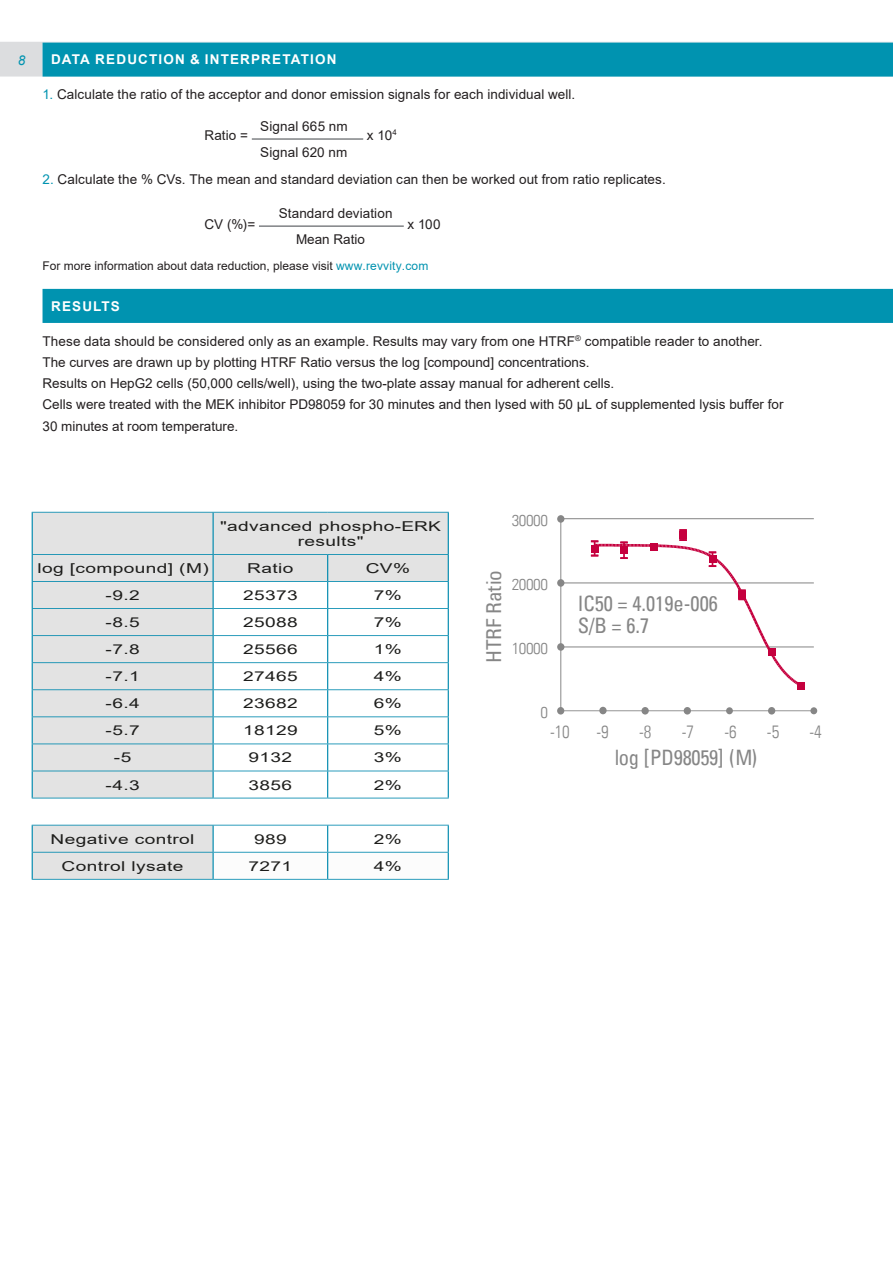
<style>
.page{position:relative;width:893px;height:1263px;background:#fff}
.page>*{position:absolute;margin:0;border:0;box-sizing:border-box;transform-origin:0 0}
.t1{font:condensed 21.3px/22.4px "Univers Com 57";color:#868686}
.t2{font:condensed 20.55px "Univers Com 57";color:#868686}
.t3{font:17.7px "Univers Com 47 Light Cond";color:#868686}
.t4{font:15.9px "Univers Com 47 Light Cond";letter-spacing:-.03em;color:#868686;scale:1.07 1}
.t5{font:13.65px/15.1px "Arial";letter-spacing:.02em;color:#1d1d1b;text-align:center;scale:1.41 1}
.paragraphe{font:13.5px/21.1px "Arial";color:#231f20}
.paragraphe-2{font:700 13.5px "Arial";letter-spacing:.085em;color:#fff}
.paragraphe-3{font:italic 13.5px "Arial";color:#0093b0}
.paragraphe-4{font:12px "Arial";color:#231f20}
.s1{color:#0093b0}
</style>
<div class="page">
<svg style="left:0;top:42px;width:893px;height:35px;background:#bcd4da"></svg>
<div style="left:43px;top:43px;width:850px;height:34px;background:#0093b0"></div>
<div style="left:43px;top:289px;width:850px;height:34px;background:#0093b0"></div>
<hr style="left:252px;top:138px;width:111px;height:2px;background:#808285">
<hr style="left:259px;top:225px;width:145px;height:2px;background:#808285">
<svg style="left:32px;top:513px;width:416px;height:366px;fill:#e3e3e3"></svg>
<hr style="left:213px;top:512px;width:115px;height:1px;background:#0089ae">
<hr style="left:328px;top:512px;width:121px;height:1px;background:#0089ae">
<hr style="left:32px;top:554px;width:181px;height:1px;background:#0089ae">
<hr style="left:213px;top:554px;width:115px;height:1px;background:#0089ae">
<hr style="left:328px;top:554px;width:121px;height:1px;background:#0089ae">
<hr style="left:32px;top:608px;width:181px;height:1px;background:#0089ae">
<hr style="left:213px;top:608px;width:115px;height:1px;background:#0089ae">
<hr style="left:328px;top:608px;width:121px;height:1px;background:#0089ae">
<hr style="left:32px;top:635px;width:181px;height:1px;background:#0089ae">
<hr style="left:213px;top:635px;width:115px;height:1px;background:#0089ae">
<hr style="left:328px;top:635px;width:121px;height:1px;background:#0089ae">
<hr style="left:32px;top:662px;width:181px;height:1px;background:#0089ae">
<hr style="left:213px;top:662px;width:115px;height:1px;background:#0089ae">
<hr style="left:328px;top:662px;width:121px;height:1px;background:#0089ae">
<hr style="left:32px;top:689px;width:181px;height:1px;background:#0089ae">
<hr style="left:213px;top:689px;width:115px;height:1px;background:#0089ae">
<hr style="left:328px;top:689px;width:121px;height:1px;background:#0089ae">
<hr style="left:32px;top:716px;width:181px;height:1px;background:#0089ae">
<hr style="left:213px;top:716px;width:115px;height:1px;background:#0089ae">
<hr style="left:328px;top:716px;width:121px;height:1px;background:#0089ae">
<hr style="left:32px;top:743px;width:181px;height:1px;background:#0089ae">
<hr style="left:213px;top:743px;width:115px;height:1px;background:#0089ae">
<hr style="left:328px;top:743px;width:121px;height:1px;background:#0089ae">
<hr style="left:32px;top:770px;width:181px;height:1px;background:#0089ae">
<hr style="left:213px;top:770px;width:115px;height:1px;background:#0089ae">
<hr style="left:328px;top:770px;width:121px;height:1px;background:#0089ae">
<svg style="left:327px;top:555px;width:1px;height:243px"></svg>
<hr style="left:32px;top:798px;width:181px;height:1px;background:#0089ae">
<hr style="left:213px;top:798px;width:115px;height:1px;background:#0089ae">
<hr style="left:328px;top:798px;width:121px;height:1px;background:#0089ae">
<hr style="left:32px;top:825px;width:181px;height:1px;background:#0089ae">
<hr style="left:32px;top:581px;width:181px;height:1px;background:#0089ae">
<hr style="left:213px;top:581px;width:115px;height:1px;background:#0089ae">
<hr style="left:328px;top:581px;width:121px;height:1px;background:#0089ae">
<hr style="left:448px;top:513px;width:1px;height:41px;background:#0089ae">
<hr style="left:32px;top:512px;width:181px;height:1px;background:#0089ae">
<hr style="left:32px;top:513px;width:1px;height:41px;background:#0089ae">
<hr style="left:213px;top:513px;width:1px;height:41px;background:#0089ae">
<svg style="left:32px;top:555px;width:1px;height:243px"></svg>
<svg style="left:213px;top:555px;width:1px;height:243px"></svg>
<svg style="left:448px;top:555px;width:1px;height:243px"></svg>
<hr style="left:32px;top:852px;width:181px;height:1px;background:#0089ae">
<svg style="left:32px;top:825px;width:1px;height:54px"></svg>
<svg style="left:213px;top:825px;width:236px;height:54px"></svg>
<hr style="left:32px;top:879px;width:181px;height:1px;background:#0089ae">
<hr style="left:213px;top:879px;width:115px;height:1px;background:#0089ae">
<hr style="left:328px;top:879px;width:121px;height:1px;background:#0089ae">
<div style="left:557px;top:579px;width:7px;height:8px;background:#868686;border-radius:50%"></div>
<div style="left:557px;top:515px;width:7px;height:8px;background:#868686;border-radius:50%"></div>
<div style="left:557px;top:643px;width:7px;height:8px;background:#868686;border-radius:50%"></div>
<div style="left:599px;top:707px;width:8px;height:7px;background:#868686;border-radius:50%"></div>
<div style="left:641px;top:707px;width:8px;height:7px;background:#868686;border-radius:50%"></div>
<div style="left:810px;top:707px;width:7px;height:7px;background:#868686;border-radius:50%"></div>
<div style="left:726px;top:707px;width:7px;height:7px;background:#868686;border-radius:50%"></div>
<div style="left:768px;top:707px;width:7px;height:7px;background:#868686;border-radius:50%"></div>
<div style="left:684px;top:707px;width:7px;height:7px;background:#868686;border-radius:50%"></div>
<div style="left:557px;top:707px;width:7px;height:7px;background:#868686;border-radius:4px"></div>
<hr style="left:562px;top:518px;width:252px;height:1px;background:#868686">
<hr style="left:562px;top:583px;width:252px;height:1px;background:#868686">
<hr style="left:562px;top:647px;width:252px;height:1px;background:#868686">
<hr style="left:560px;top:519px;width:1px;height:193px;background:#868686">
<div style="left:797px;top:682px;width:8px;height:8px;background:#c5003e"></div>
<svg style="left:591px;top:529px;width:214px;height:156px"></svg>
<div style="left:570px;top:587px;width:151px;height:57px;background:#fff"></div>
<p class="paragraphe-3" style="left:18px;top:51px;width:9px">8</p>
<h4 class="paragraphe-2" style="left:51px;top:50px;width:287px">DATA REDUCTION &amp; INTERPRETATION</h4>
<p class="paragraphe" style="left:43px;top:84px;width:534px"><span class="s1">1.</span> Calculate the ratio of the acceptor and donor emission signals for each individual well.</p>
<p class="paragraphe" style="left:205px;top:124px;width:45px">Ratio =</p>
<p class="paragraphe" style="left:260px;top:115px;width:89px">Signal 665 nm</p>
<p class="paragraphe" style="left:260px;top:142px;width:89px">Signal 620 nm</p>
<p class="paragraphe" style="left:367px;top:124px;width:31px">x 10<sup>4</sup></p>
<p class="paragraphe" style="left:43px;top:169px;width:625px"><span class="s1">2.</span> Calculate the % CVs. The mean and standard deviation can then be worked out from ratio replicates.</p>
<p class="paragraphe" style="left:205px;top:213px;width:52px">CV (%)=</p>
<p class="paragraphe" style="left:279px;top:202px;width:115px">Standard deviation</p>
<p class="paragraphe" style="left:407px;top:213px;width:35px">x 100</p>
<p class="paragraphe" style="left:296px;top:229px;width:71px">Mean Ratio</p>
<p class="paragraphe-4" style="left:43px;top:258px;width:387px">For more information about data reduction, please visit <span class="s1">www.revvity.com</span></p>
<p class="paragraphe-2" style="left:51px;top:296px;width:70px">RESULTS</p>
<p class="paragraphe" style="left:43px;top:330px;width:742px">These data should be considered only as an example. Results may vary from one HTRF<sup>®</sup> compatible reader to another.<br>The curves are drawn up by plotting HTRF Ratio versus the log [compound] concentrations.<br>Results on HepG2 cells (50,000 cells/well), using the two-plate assay manual for adherent cells.<br>Cells were treated with the MEK inhibitor PD98059 for 30 minutes and then lysed with 50 µL of supplemented lysis buffer for 30 minutes at room temperature.</p>
<p class="t5" style="left:220px;top:518px;width:158px">"advanced phospho-ERK results"</p>
<p class="t5" style="left:37px;top:560px;width:123px">log [compound] (M)</p>
<p class="t5" style="left:247px;top:560px;width:34px">Ratio</p>
<p class="t5" style="left:366px;top:560px;width:33px">CV%</p>
<p class="t5" style="left:106px;top:587px;width:26px">-9.2</p>
<p class="t5" style="left:243px;top:587px;width:40px">25373</p>
<p class="t5" style="left:374px;top:587px;width:21px">7%</p>
<p class="t5" style="left:106px;top:615px;width:26px">-8.5</p>
<p class="t5" style="left:243px;top:615px;width:40px">25088</p>
<p class="t5" style="left:374px;top:615px;width:21px">7%</p>
<p class="t5" style="left:106px;top:642px;width:26px">-7.8</p>
<p class="t5" style="left:243px;top:642px;width:40px">25566</p>
<p class="t5" style="left:374px;top:642px;width:21px">1%</p>
<p class="t5" style="left:106px;top:669px;width:26px">-7.1</p>
<p class="t5" style="left:243px;top:669px;width:40px">27465</p>
<p class="t5" style="left:374px;top:669px;width:21px">4%</p>
<p class="t5" style="left:106px;top:696px;width:26px">-6.4</p>
<p class="t5" style="left:243px;top:696px;width:40px">23682</p>
<p class="t5" style="left:374px;top:696px;width:21px">6%</p>
<p class="t5" style="left:106px;top:723px;width:26px">-5.7</p>
<p class="t5" style="left:243px;top:723px;width:40px">18129</p>
<p class="t5" style="left:374px;top:723px;width:21px">5%</p>
<p class="t5" style="left:114px;top:750px;width:14px">-5</p>
<p class="t5" style="left:249px;top:750px;width:32px">9132</p>
<p class="t5" style="left:374px;top:750px;width:21px">3%</p>
<p class="t5" style="left:106px;top:777px;width:26px">-4.3</p>
<p class="t5" style="left:249px;top:777px;width:32px">3856</p>
<p class="t5" style="left:374px;top:777px;width:21px">2%</p>
<p class="t5" style="left:51px;top:831px;width:104px">Negative control</p>
<p class="t5" style="left:254px;top:831px;width:25px">989</p>
<p class="t5" style="left:374px;top:831px;width:21px">2%</p>
<p class="t5" style="left:62px;top:858px;width:88px">Control lysate</p>
<p class="t5" style="left:248px;top:858px;width:32px">7271</p>
<p class="t5" style="left:374px;top:858px;width:21px">4%</p>
<p class="t4" style="left:512px;top:510px;width:35px">30000</p>
<p class="t2" style="left:481px;top:663px;width:94px;rotate:-90deg">HTRF Ratio</p>
<p class="t4" style="left:512px;top:574px;width:35px">20000</p>
<p class="t4" style="left:512px;top:638px;width:35px">10000</p>
<p class="t1" style="left:578px;top:592px;width:142px">IC50 = 4.019e-006<br>S/B = 6.7</p>
<p class="t4" style="left:540px;top:703px;width:9px">0</p>
<p class="t3" style="left:550px;top:721px;width:21px">-10</p>
<p class="t3" style="left:596px;top:721px;width:14px">-9</p>
<p class="t3" style="left:639px;top:721px;width:14px">-8</p>
<p class="t3" style="left:682px;top:721px;width:14px">-7</p>
<p class="t3" style="left:724px;top:721px;width:14px">-6</p>
<p class="t3" style="left:767px;top:721px;width:14px">-5</p>
<p class="t3" style="left:810px;top:721px;width:14px">-4</p>
<p class="t1" style="left:615px;top:746px;width:144px">log [PD98059] (M)</p>
</div>
